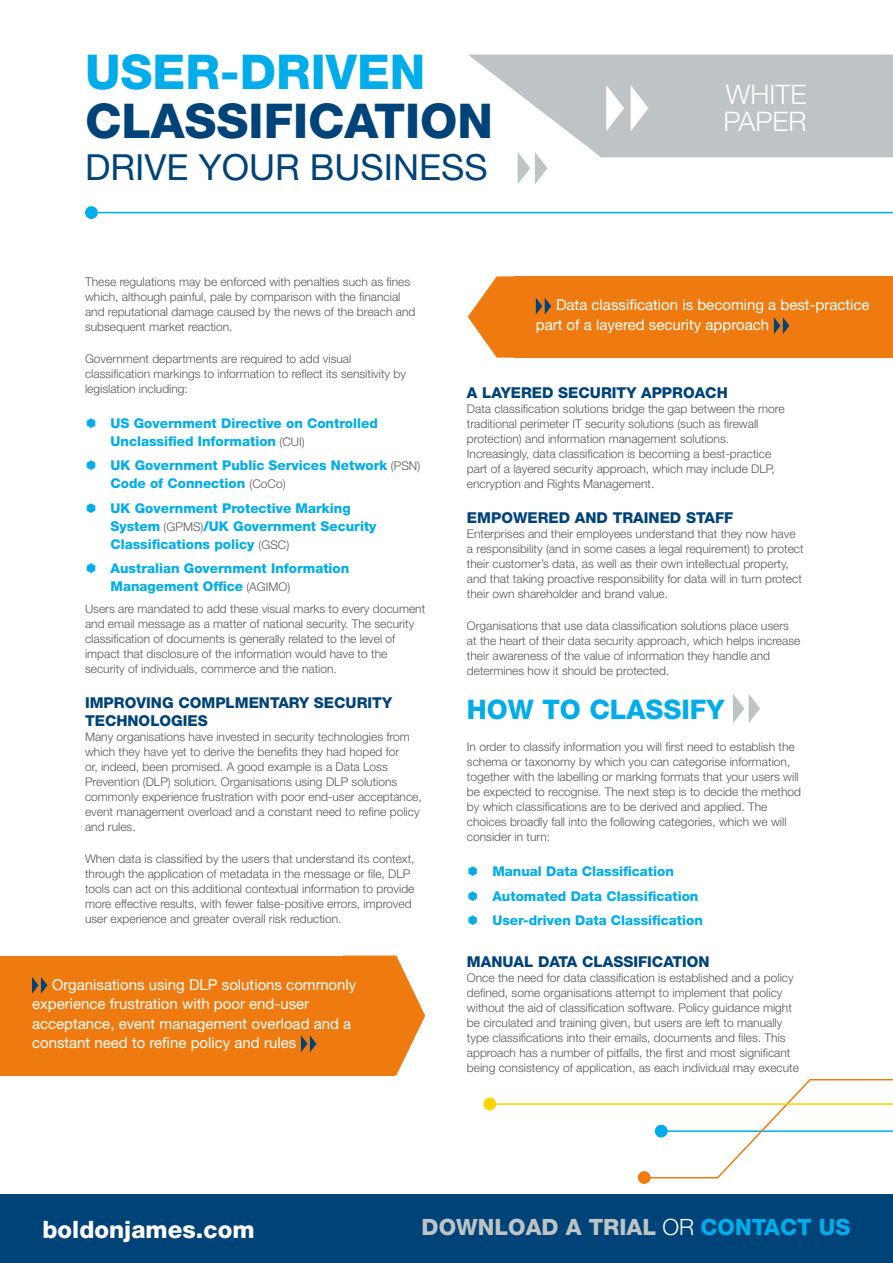
<style>
.page{position:relative;width:893px;height:1263px;background:#fff}
.page>*{position:absolute;margin:0;border:0;box-sizing:border-box;transform-origin:0 0}
.t1{font:800 48px "Helvetica Neue LT Std";color:#004379}
.t2{font:800 48px "Helvetica Neue LT Std";color:#00ace9}
.t3{font:36px "Helvetica Neue LT Std";color:#004379}
.t4{font:800 27px "Helvetica Neue LT Std";color:#00ace9}
.t5{font:300 27px/27px "Helvetica Neue LT Std";color:#fff}
.t6{font:800 24px "Helvetica Neue LT Std";color:#fff}
.t7{font:800 22.5px "Helvetica Neue LT Std";color:#bec3c6}
.t8{font:15px/19.5px "Helvetica Neue LT Std";color:#fff}
.t9{font:800 15px/18px "Helvetica Neue LT Std";color:#004379}
.t10{font:800 13.5px/18px "Helvetica Neue LT Std";color:#00ace9}
.t11{font:300 12px/15px "Helvetica Neue LT Std";color:#575756}
.s1{font-weight:300;font-size:12px;color:#575756}
.s2{font-weight:300;color:#fff}
.s3{color:#00ace9}
</style>
<div class="page">
<div style="left:514px;top:276px;width:379px;height:82px;background:#ef7b10"></div>
<svg style="left:468px;top:276px;width:83px;height:82px"></svg>
<svg style="left:774px;top:317px;width:15px;height:17px"></svg>
<div style="left:0;top:955px;width:21px;height:120px;background:#ef7b10"></div>
<svg style="left:394px;top:955px;width:31px;height:120px"></svg>
<div style="left:11px;top:955px;width:383px;height:120px;background:#ef7b10"></div>
<svg style="left:32px;top:977px;width:15px;height:17px"></svg>
<svg style="left:301px;top:1035px;width:15px;height:17px"></svg>
<svg style="left:733px;top:694px;width:27px;height:29px"></svg>
<hr style="left:95px;top:212px;width:798px;height:1px;background:#00ace9">
<div style="left:85px;top:206px;width:13px;height:13px;background:#00ace9;border-radius:50%"></div>
<div style="left:638px;top:1171px;width:13px;height:13px;background:#ef7b10;border-radius:50%"></div>
<svg style="left:642px;top:1078px;width:251px;height:101px"></svg>
<hr style="left:494px;top:1103px;width:399px;height:2px;background:#ffd300">
<div style="left:483px;top:1098px;width:13px;height:12px;background:#ffd300;border-radius:50%"></div>
<div style="left:0;top:1194px;width:893px;height:69px;background:#004379"></div>
<svg style="left:468px;top:55px;width:425px;height:129px"></svg>
<h1 class="t2" style="left:85px;top:43px;width:342px">USER-DRIVEN</h1>
<h1 class="t1" style="left:85px;top:93px;width:410px">CLASSIFICATION</h1>
<h2 class="t3" style="left:85px;top:146px;width:404px">DRIVE YOUR BUSINESS</h2>
<h3 class="t5" style="left:723px;top:81px;width:85px">WHITE<br>PAPER</h3>
<p class="t11" style="left:85px;top:274px;width:332px">These regulations may be enforced with penalties such as fines which, although painful, pale by comparison with the financial and reputational damage caused by the news of the breach and subsequent market reaction.</p>
<p class="t11" style="left:85px;top:351px;width:322px">Government departments are required to add visual classification markings to information to reflect its sensitivity by legislation including:</p>
<p class="t10" style="left:111px;top:414px;width:269px">US Government Directive on Controlled<br>Unclassified Information <span class="s1">(CUI)</span></p>
<p class="t10" style="left:111px;top:457px;width:311px">UK Government Public Services Network <span class="s1">(PSN)<br></span>Code of Connection <span class="s1">(CoCo)</span></p>
<p class="t10" style="left:111px;top:499px;width:267px">UK Government Protective Marking<br>System <span class="s1">(GPMS)</span>/UK Government Security<br>Classifications policy <span class="s1">(GSC)</span></p>
<p class="t10" style="left:111px;top:559px;width:240px">Australian Government Information<br>Management Office <span class="s1">(AGIMO)</span></p>
<p class="t11" style="left:85px;top:601px;width:342px">Users are mandated to add these visual marks to every document and email message as a matter of national security. The security classification of documents is generally related to the level of impact that disclosure of the information would have to the security of individuals, commerce and the nation.</p>
<p class="t9" style="left:85px;top:693px;width:308px">IMPROVING COMPLMENTARY SECURITY<br>TECHNOLOGIES</p>
<p class="t11" style="left:85px;top:729px;width:338px">Many organisations have invested in security technologies from which they have yet to derive the benefits they had hoped for<br>or, indeed, been promised. A good example is a Data Loss Prevention (DLP) solution. Organisations using DLP solutions commonly experience frustration with poor end-user acceptance, event management overload and a constant need to refine policy and rules.</p>
<p class="t11" style="left:85px;top:851px;width:331px">When data is classified by the users that understand its context, through the application of metadata in the message or file, DLP tools can act on this additional contextual information to provide more effective results, with fewer false-positive errors, improved user experience and greater overall risk reduction.</p>
<p class="t8" style="left:32px;top:974px;width:326px;text-indent:20px">Organisations using DLP solutions commonly experience frustration with poor end-user acceptance, event management overload and a constant need to refine policy and rules</p>
<p class="t8" style="left:536px;top:295px;width:335px;text-indent:20px">Data classification is becoming a best-practice part of a layered security approach</p>
<p class="t9" style="left:467px;top:384px;width:262px">A LAYERED SECURITY APPROACH</p>
<p class="t11" style="left:467px;top:401px;width:319px">Data classification solutions bridge the gap between the more traditional perimeter IT security solutions (such as firewall protection) and information management solutions.<br>Increasingly, data classification is becoming a best-practice part of a layered security approach, which may include DLP, encryption and Rights Management.</p>
<p class="t9" style="left:467px;top:509px;width:268px">EMPOWERED AND TRAINED STAFF</p>
<p class="t11" style="left:467px;top:526px;width:338px">Enterprises and their employees understand that they now have a responsibility (and in some cases a legal requirement) to protect their customer’s data, as well as their own intellectual property, and that taking proactive responsibility for data will in turn protect their own shareholder and brand value.</p>
<p class="t11" style="left:467px;top:618px;width:335px">Organisations that use data classification solutions place users at the heart of their data security approach, which helps increase their awareness of the value of information they handle and determines how it should be protected.</p>
<h3 class="t4" style="left:467px;top:693px;width:259px">HOW TO CLASSIFY</h3>
<p class="t11" style="left:467px;top:739px;width:336px">In order to classify information you will first need to establish the schema or taxonomy by which you can categorise information, together with the labelling or marking formats that your users will be expected to recognise. The next step is to decide the method by which classifications are to be derived and applied. The choices broadly fall into the following categories, which we will consider in turn:</p>
<p class="t10" style="left:492px;top:859px;width:212px;line-height:24.5px">Manual Data Classification<br>Automated Data Classification<br>User-driven Data Classification</p>
<p class="t9" style="left:467px;top:953px;width:244px">MANUAL DATA CLASSIFICATION</p>
<p class="t11" style="left:467px;top:970px;width:334px">Once the need for data classification is established and a policy defined, some organisations attempt to implement that policy without the aid of classification software. Policy guidance might be circulated and training given, but users are left to manually type classifications into their emails, documents and files. This approach has a number of pitfalls, the first and most significant being consistency of application, as each individual may execute</p>
<h3 class="t6" style="left:43px;top:1215px;width:214px">boldonjames.com</h3>
<h3 class="t7" style="left:422px;top:1214px;width:430px">DOWNLOAD A TRIAL <span class="s2">OR</span> <span class="s3">CONTACT US</span></h3>
</div>
